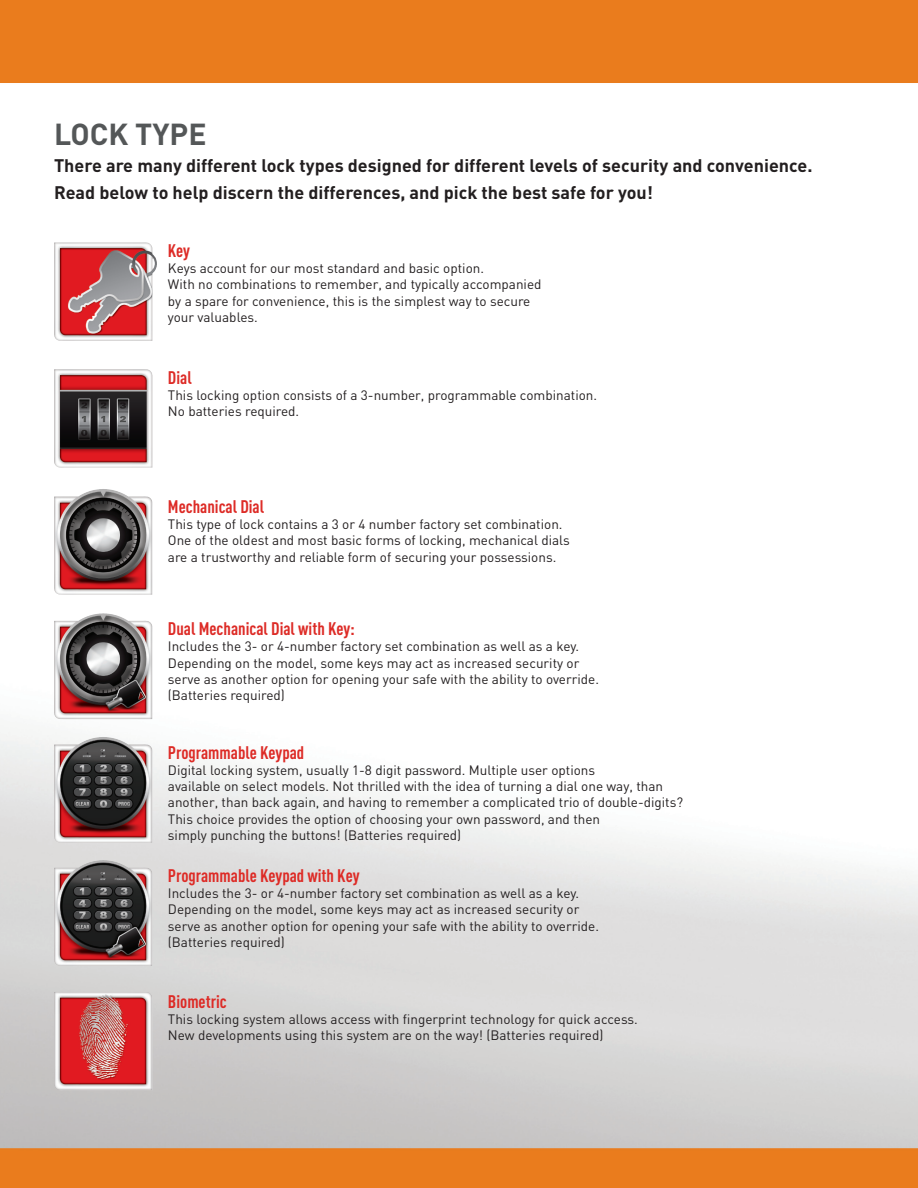
<style>
.page{position:relative;width:918px;height:1188px;background:#fff}
.page>*{position:absolute;margin:0;border:0;box-sizing:border-box;transform-origin:0 0}
.t1{font:700 30px "DIN";color:#545758}
.t2{font:700 18px/27px "DIN";color:#231f20}
.t3{font:700 18px "DIN Cond";color:#dd2b26}
.t4{font:13.5px/16.2px "DIN";color:#231f20}
</style>
<div class="page">
<img style="left:0;top:0;width:918px;height:1188px">
<img style="left:54px;top:489px;width:98px;height:106px">
<img style="left:54px;top:613px;width:98px;height:106px">
<img style="left:54px;top:242px;width:104px;height:99px">
<img style="left:54px;top:369px;width:99px;height:99px">
<img style="left:54px;top:737px;width:98px;height:106px">
<img style="left:54px;top:860px;width:98px;height:106px">
<img style="left:54px;top:992px;width:99px;height:99px">
<p class="t1" style="left:54px;top:115px;width:154px">LOCK TYPE</p>
<p class="t2" style="left:54px;top:152px;width:760px">There are many different lock types designed for different levels of security and convenience.<br>Read below to help discern the differences, and pick the best safe for you!</p>
<p class="t3" style="left:168px;top:240px;width:24px">Key</p>
<p class="t4" style="left:168px;top:260px;width:318px">Keys account for our most standard and basic option.</p>
<p class="t4" style="left:168px;top:276px;width:375px">With no combinations to remember, and typically accompanied</p>
<p class="t4" style="left:168px;top:292px;width:364px">by a spare for convenience, this is the simplest way to secure</p>
<p class="t4" style="left:168px;top:309px;width:91px">your valuables.</p>
<p class="t3" style="left:168px;top:366px;width:25px">Dial</p>
<p class="t4" style="left:168px;top:387px;width:431px">This locking option consists of a 3-number, programmable combination.</p>
<p class="t4" style="left:168px;top:403px;width:133px">No batteries required.</p>
<p class="t3" style="left:168px;top:496px;width:98px">Mechanical Dial</p>
<p class="t4" style="left:168px;top:516px;width:396px">This type of lock contains a 3 or 4 number factory set combination.</p>
<p class="t4" style="left:168px;top:532px;width:404px">One of the oldest and most basic forms of locking, mechanical dials are a trustworthy and reliable form of securing your possessions.</p>
<p class="t3" style="left:168px;top:618px;width:188px">Dual Mechanical Dial with Key:</p>
<p class="t4" style="left:168px;top:638px;width:433px">Includes the 3- or 4-number factory set combination as well as a key.<br>Depending on the model, some keys may act as increased security or serve as another option for opening your safe with the ability to override.</p>
<p class="t4" style="left:168px;top:687px;width:118px">(Batteries required)</p>
<p class="t3" style="left:168px;top:741px;width:138px">Programmable Keypad</p>
<p class="t4" style="left:168px;top:762px;width:429px">Digital locking system, usually 1-8 digit password. Multiple user options</p>
<p class="t4" style="left:168px;top:778px;width:497px">available on select models. Not thrilled with the idea of turning a dial one way, than</p>
<p class="t4" style="left:168px;top:794px;width:517px">another, than back again, and having to remember a complicated trio of double-digits?</p>
<p class="t4" style="left:168px;top:810px;width:434px">This choice provides the option of choosing your own password, and then</p>
<p class="t4" style="left:168px;top:827px;width:295px">simply punching the buttons! (Batteries required)</p>
<p class="t3" style="left:168px;top:865px;width:193px">Programmable Keypad with Key</p>
<p class="t4" style="left:168px;top:885px;width:433px">Includes the 3- or 4-number factory set combination as well as a key.<br>Depending on the model, some keys may act as increased security or serve as another option for opening your safe with the ability to override.</p>
<p class="t4" style="left:168px;top:934px;width:118px">(Batteries required)</p>
<p class="t3" style="left:168px;top:991px;width:60px">Biometric</p>
<p class="t4" style="left:168px;top:1011px;width:471px">This locking system allows access with fingerprint technology for quick access.</p>
<p class="t4" style="left:168px;top:1027px;width:437px">New developments using this system are on the way! (Batteries required)</p>
</div>
